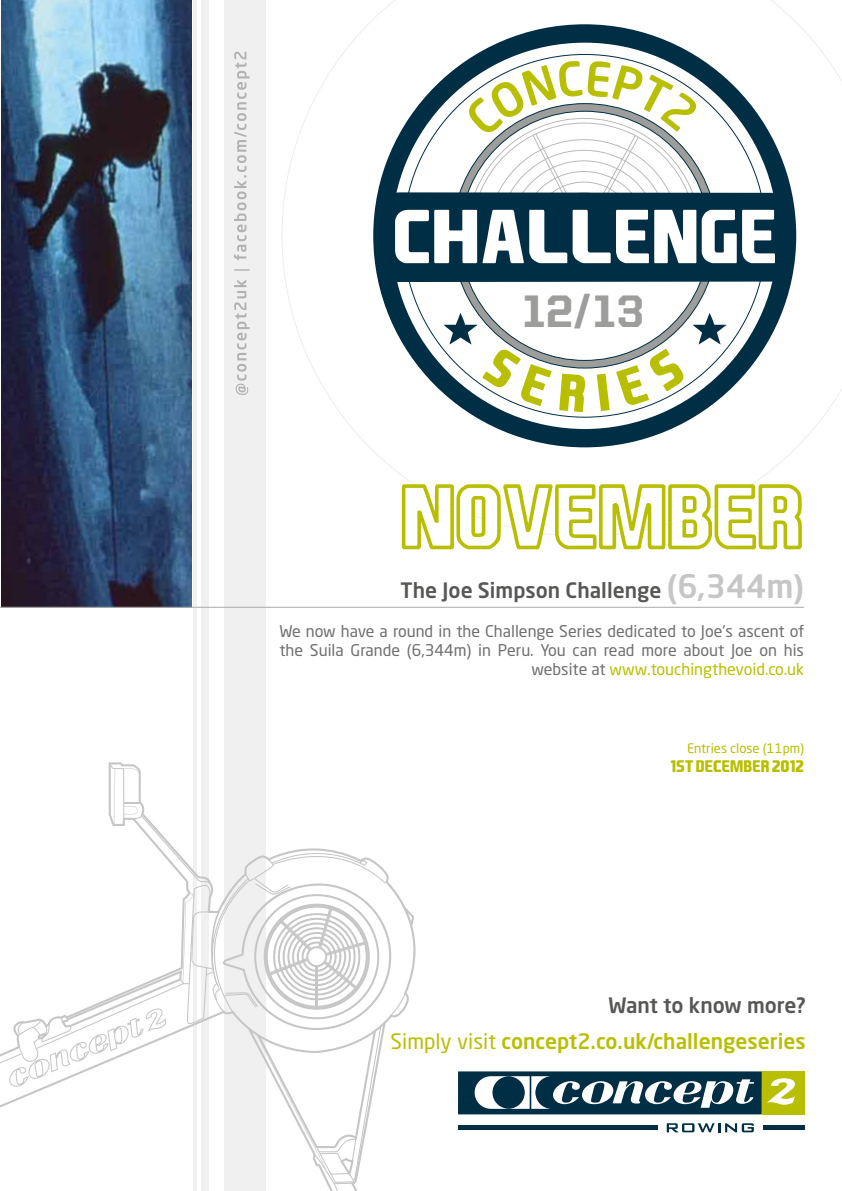
<style>
.page{position:relative;width:842px;height:1191px;background:#fff}
.page>*{position:absolute;margin:0;border:0;box-sizing:border-box;transform-origin:0 0}
.t1{font:43px "Allstar 4";color:#9d9d9c}
.t2{font:500 21px/36px "Neo Sans Std";color:#b8bf00;text-align:right}
.t3{font:500 21px "Neo Sans Std";color:#575756}
.t4{font:16px/19.2px "Neo Sans Std";color:#706f6f;text-align:right}
.t5{font:16px "EASPORTS";color:#b8bf00}
.t6{font:13px "Neo Sans Std";color:#b8bf00}
.s1{font-size:32px;color:#c6c6c6}
.s2{color:#b8bf00}
.s3{color:#575756}
.s4{font-weight:400}
</style>
<div class="page">
<svg style="left:667px;top:1123px;width:87px;height:9px"></svg>
<hr style="left:458px;top:1125px;width:199px;height:4px;background:#002e45">
<hr style="left:762px;top:1125px;width:42px;height:4px;background:#002e45">
<div style="left:458px;top:1071px;width:304px;height:43px;background:#002e45"></div>
<svg style="left:475px;top:1076px;width:279px;height:32px"></svg>
<div style="left:762px;top:1071px;width:42px;height:43px;background:#b8bf00"></div>
<svg style="left:767px;top:1078px;width:28px;height:27px"></svg>
<div style="left:224px;top:1px;width:42px;height:1189px;background:#ededed"></div>
<div style="left:201px;top:1px;width:7px;height:1189px;background:#ededed"></div>
<hr style="left:193px;top:1px;width:4px;height:1189px;background:#ededed">
<svg style="left:234px;top:280px;width:16px;height:115px"></svg>
<svg style="left:234px;top:269px;width:16px;height:2px"></svg>
<svg style="left:234px;top:52px;width:16px;height:208px"></svg>
<svg style="left:282px;top:1px;width:559px;height:481px"></svg>
<svg style="left:0;top:763px;width:414px;height:428px"></svg>
<svg style="left:401px;top:482px;width:401px;height:68px"></svg>
<div style="left:373px;top:24px;width:423px;height:423px;background:#002e45;border-radius:50%"></div>
<div style="left:392px;top:43px;width:386px;height:386px;background:#fff;border-radius:50%"></div>
<svg style="left:453px;top:104px;width:264px;height:264px;fill:#9d9d9c"></svg>
<div style="left:460px;top:111px;width:249px;height:249px;background:#fff;border-radius:50%"></div>
<svg style="left:559px;top:373px;width:26px;height:39px"></svg>
<svg style="left:597px;top:374px;width:13px;height:37px"></svg>
<svg style="left:616px;top:349px;width:68px;height:56px"></svg>
<svg style="left:444px;top:313px;width:108px;height:93px"></svg>
<svg style="left:693px;top:313px;width:33px;height:31px"></svg>
<svg style="left:377px;top:61px;width:415px;height:221px"></svg>
<img style="left:1px;top:1px;width:190px;height:606px">
<hr style="left:0;top:607px;width:804px;height:1px;background:#b3b2b2">
<h1 class="t1" style="left:522px;top:288px;width:124px">12/13</h1>
<h2 class="t3" style="left:401px;top:580px;width:405px">The Joe Simpson Challenge <span class="s1">(6,344m)</span></h2>
<p class="t4" style="left:279px;top:622px;width:526px">We now have a round in the Challenge Series dedicated to Joe's ascent of the Suila Grande (6,344m) in Peru. You can read more about Joe on his website at <span class="s2">www.touchingthevoid.co.uk</span></p>
<p class="t6" style="left:687px;top:742px;width:119px">Entries close (11pm)</p>
<p class="t5" style="left:670px;top:757px;width:135px">1ST DECEMBER 2012</p>
<h2 class="t2" style="left:391px;top:987px;width:416px"><span class="s3">Want to know more?<br></span><span class="s4">Simply visit</span> concept2.co.uk/challengeseries</h2>
</div>
